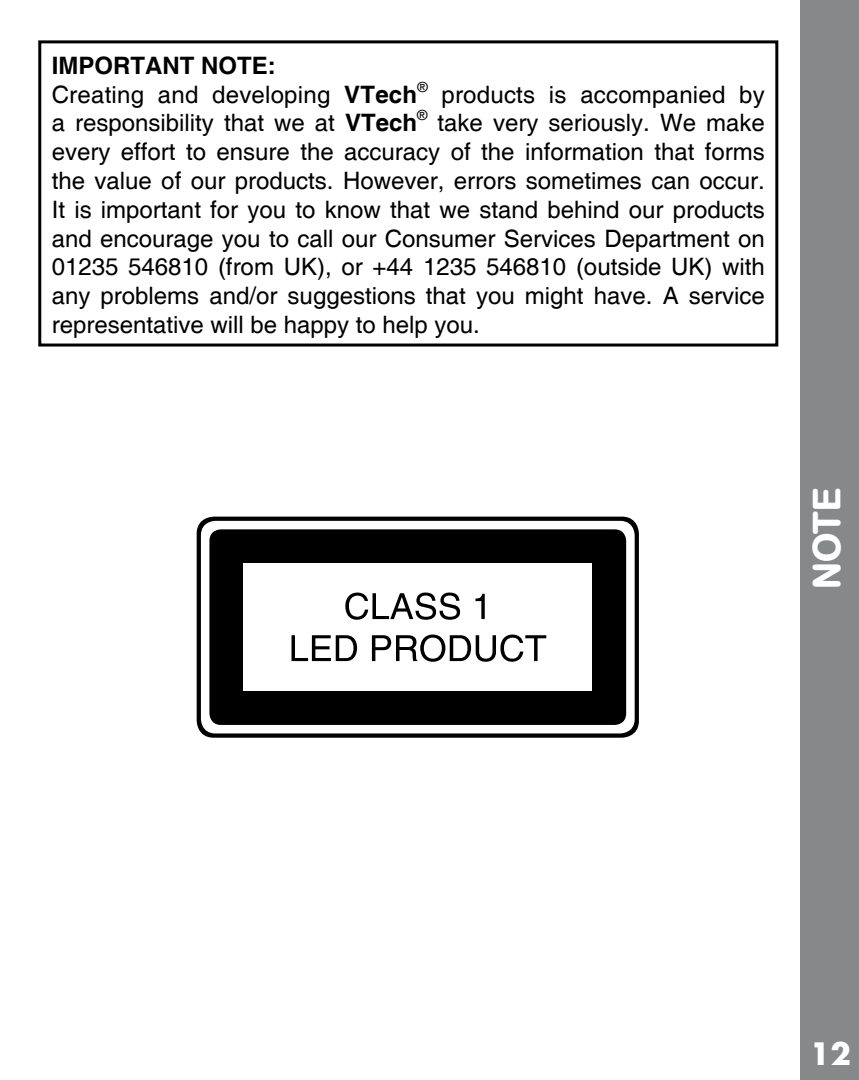
<style>
.page{position:relative;width:859px;height:1080px;background:#fff}
.page>*{position:absolute;margin:0;border:0;box-sizing:border-box;transform-origin:0 0}
.t1{font:500 39px "AG Book Rounded";color:#fff}
.t2{font:700 30px "Futura";color:#fff}
.t3{font:24px/28.8px "Helvetica";color:#000}
.t4{font:14.1px "Helvetica";color:#000}
.s1{font-weight:700}
</style>
<div class="page">
<div style="left:800px;top:0;width:59px;height:1080px;background:#87888a"></div>
<svg style="left:197px;top:517px;width:442px;height:221px;background:#131313"></svg>
<div style="left:201px;top:521px;width:434px;height:212px;background:#fff;border-radius:14px"></div>
<div style="left:209px;top:529px;width:417px;height:196px;background:#000;border-radius:11px"></div>
<div style="left:243px;top:563px;width:349px;height:128px;background:#fff"></div>
<svg style="left:345px;top:593px;width:140px;height:27px"></svg>
<svg style="left:291px;top:635px;width:255px;height:27px"></svg>
<div style="left:38px;top:40px;width:740px;height:307px;border:3px solid #000"></div>
<p class="t3" style="left:52px;top:52px;width:367px"><span class="s1">IMPORTANT NOTE:<br></span>Creating and developing <span class="s1">VTech</span></p>
<p class="t4" style="left:417px;top:78px;width:12px">®</p>
<p class="t3" style="left:441px;top:81px;width:325px">products is accompanied by</p>
<p class="t3" style="left:52px;top:109px;width:367px">a responsibility that we at <span class="s1">VTech</span></p>
<p class="t4" style="left:417px;top:107px;width:12px">®</p>
<p class="t3" style="left:52px;top:109px;width:715px;text-align:justify;text-indent:386px">take very seriously. We make every effort to ensure the accuracy of the information that forms the value of our products. However, errors sometimes can occur.<br>It is important for you to know that we stand behind our products and encourage you to call our Consumer Services Department on 01235 546810 (from UK), or +44 1235 546810 (outside UK) with any problems and/or suggestions that you might have. A service representative will be happy to help you.</p>
<h1 class="t1" style="left:804px;top:589px;width:100px;rotate:-90deg">note</h1>
<p class="t2" style="left:810px;top:1034px;width:43px">12</p>
</div>
